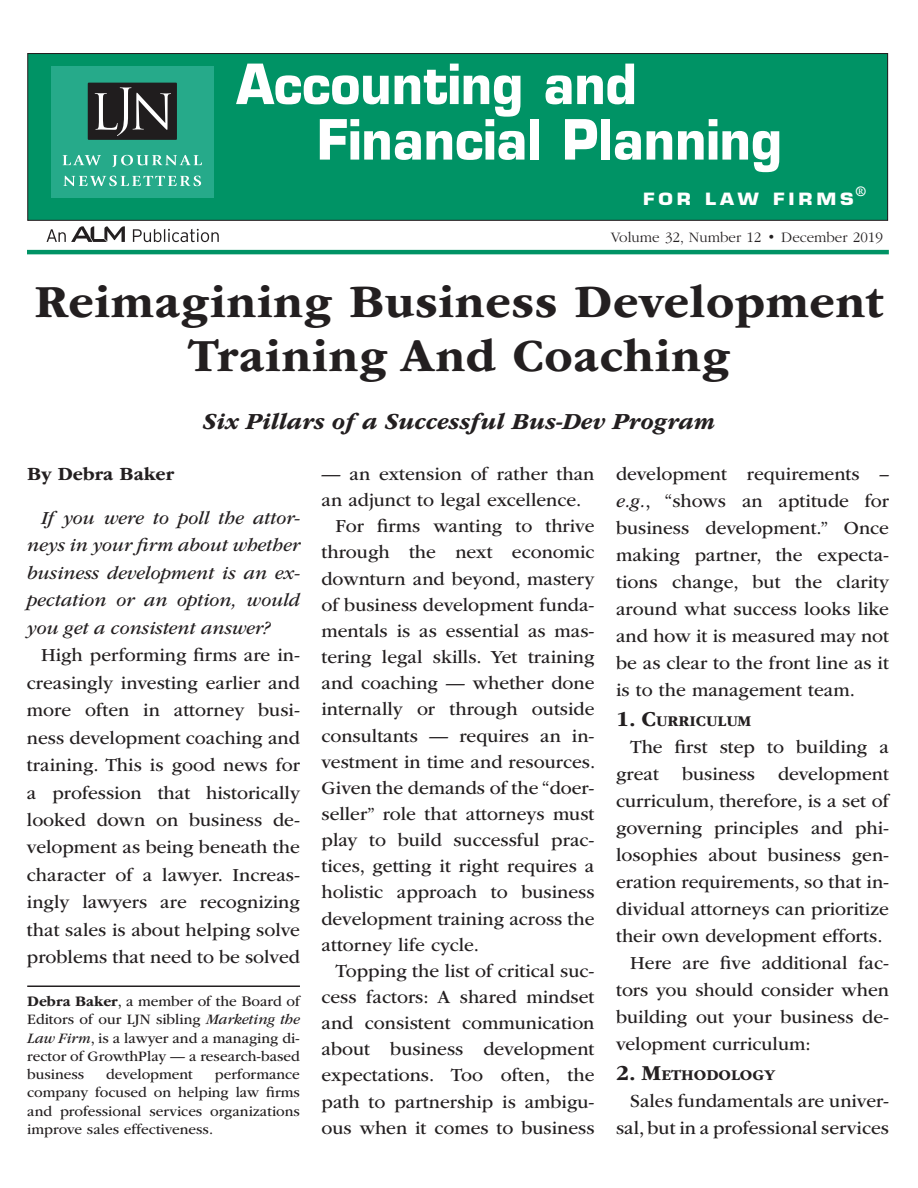
<style>
.page{position:relative;width:918px;height:1188px;background:#fff}
.page>*{position:absolute;margin:0;border:0;box-sizing:border-box;transform-origin:0 0}
.t1{font:700 54px/55.5px "Eurostile LT Std";color:#fff;scale:.94 1}
.t2{font:700 48px/54px "ITC Garamond Std";letter-spacing:.015em;color:#231f20;text-align:center}
.t3{font:italic 700 24px "ITC Garamond Std";color:#231f20}
.t4{font:19.2px/27.5px "ITC Garamond Std";color:#231f20;text-align:justify}
.t5{font:italic 19.2px/27.5px "ITC Garamond Std";color:#231f20;text-align:justify}
.t6{font:700 19.2px "ITC Garamond Std";color:#231f20}
.t7{font:700 16.5px "Eurostile LT Std";letter-spacing:.2em;color:#fff;scale:1.15 1}
.t8{font:700 15.6px "ITC Garamond Std";color:#231f20}
.t9{font:15px/18.3px "ITC Garamond Std";color:#231f20;text-align:justify}
.t10{font:300 15px "ITC Garamond Std";color:#231f20}
.t11{font:700 13.5px "Sabon LT Std";color:#fff}
.s1{font-weight:700}
.s2{font-style:italic}
.s3{font-size:22.2px}
</style>
<div class="page">
<hr style="left:27px;top:250px;width:862px;height:4px;background:#009365">
<svg style="left:133px;top:229px;width:86px;height:13px"></svg>
<svg style="left:47px;top:226px;width:78px;height:16px"></svg>
<div style="left:28px;top:54px;width:860px;height:166px;background:#009365"></div>
<div style="left:27px;top:53px;width:861px;height:168px;border:1px solid #231f20"></div>
<div style="left:51px;top:66px;width:163px;height:132px;background:#26aa8a"></div>
<div style="left:88px;top:83px;width:89px;height:57px;background:#201d1e"></div>
<svg style="left:95px;top:87px;width:76px;height:49px"></svg>
<svg style="left:63px;top:155px;width:38px;height:10px"></svg>
<svg style="left:112px;top:155px;width:90px;height:12px"></svg>
<svg style="left:64px;top:176px;width:137px;height:10px"></svg>
<hr style="left:27px;top:986px;width:273px;height:1px;background:#231f20">
<h1 class="t1" style="left:317px;top:56px;width:496px;text-indent:-80px">Accounting and<br>Financial Planning</h1>
<p class="t7" style="left:643px;top:189px;width:185px">FOR LAW FIRMS</p>
<p class="t11" style="left:856px;top:183px;width:12px">®</p>
<p class="t10" style="left:611px;top:229px;width:273px">Volume 32, Number 12 • December 2019</p>
<h2 class="t2" style="left:34px;top:275px;width:851px">Reimagining Business Development<br>Training And Coaching</h2>
<p class="t3" style="left:203px;top:408px;width:514px">Six Pillars of a Successful Bus-Dev Program</p>
<p class="t6" style="left:27px;top:463px;width:149px">By Debra Baker</p>
<p class="t5" style="left:27px;top:504px;width:274px;text-indent:14px">If you were to poll the attor&shy;neys in your firm about whether business development is an ex&shy;pectation or an option, would you get a consistent answer?</p>
<p class="t4" style="left:27px;top:642px;width:274px;text-indent:14px">High performing firms are in&shy;creasingly investing earlier and more often in attorney busi&shy;ness development coaching and training. This is good news for a profession that historically looked down on business de&shy;velopment as being beneath the character of a lawyer. Increas&shy;ingly lawyers are recognizing that sales is about helping solve problems that need to be solved</p>
<p class="t9" style="left:27px;top:992px;width:274px"><span class="s1">Debra Baker</span>, a member of the Board of Editors of our LJN sibling <span class="s2">Marketing the Law Firm</span>, is a lawyer and a managing di&shy;rector of GrowthPlay — a research-based business</p>
<p class="t9" style="left:27px;top:1065px;width:274px;text-indent:188px">performance company focused on helping law firms and professional services organizations improve sales effectiveness.</p>
<p class="t9" style="left:106px;top:1065px;width:88px">development</p>
<p class="t4" style="left:322px;top:460px;width:274px">— an extension of rather than</p>
<p class="t4" style="left:322px;top:487px;width:261px">an adjunct to legal excellence.</p>
<p class="t4" style="left:336px;top:513px;width:260px">For firms wanting to thrive</p>
<p class="t4" style="left:322px;top:539px;width:274px">through the next economic</p>
<p class="t4" style="left:322px;top:565px;width:274px">downturn and beyond, mastery</p>
<p class="t4" style="left:322px;top:591px;width:274px">of business development funda-</p>
<p class="t4" style="left:322px;top:617px;width:274px">mentals is as essential as mas-</p>
<p class="t4" style="left:322px;top:644px;width:274px">tering legal skills. Yet training</p>
<p class="t4" style="left:322px;top:670px;width:274px">and coaching — whether done</p>
<p class="t4" style="left:322px;top:696px;width:274px">internally or through outside</p>
<p class="t4" style="left:322px;top:722px;width:274px">consultants — requires an in-</p>
<p class="t4" style="left:322px;top:748px;width:275px">vestment in time and resources.</p>
<p class="t4" style="left:322px;top:774px;width:274px">Given the demands of the “doer-</p>
<p class="t4" style="left:322px;top:800px;width:274px">seller” role that attorneys must</p>
<p class="t4" style="left:322px;top:827px;width:274px">play to build successful prac-</p>
<p class="t4" style="left:322px;top:853px;width:274px">tices, getting it right requires a</p>
<p class="t4" style="left:322px;top:879px;width:274px">holistic approach to business</p>
<p class="t4" style="left:322px;top:905px;width:274px">development training across the</p>
<p class="t4" style="left:322px;top:931px;width:159px">attorney life cycle.</p>
<p class="t4" style="left:336px;top:957px;width:260px">Topping the list of critical suc-</p>
<p class="t4" style="left:322px;top:983px;width:274px">cess factors: A shared mindset</p>
<p class="t4" style="left:322px;top:1010px;width:274px">and consistent communication</p>
<p class="t4" style="left:322px;top:1036px;width:274px">about business development</p>
<p class="t4" style="left:322px;top:1062px;width:274px">expectations. Too often, the</p>
<p class="t4" style="left:322px;top:1088px;width:274px">path to partnership is ambigu-</p>
<p class="t4" style="left:322px;top:1114px;width:274px">ous when it comes to business</p>
<p class="t4" style="left:616px;top:460px;width:275px;line-height:27px">development requirements – <span class="s2">e.g.</span>, “shows an aptitude for business development.” Once making partner, the expecta&shy;tions change, but the clarity around what success looks like and how it is measured may not be as clear to the front line as it is to the management team.</p>
<p class="t8" style="left:616px;top:712px;width:137px"><span class="s3">1. C</span>URRICULUM</p>
<p class="t4" style="left:630px;top:733px;width:260px">The first step to building a</p>
<p class="t4" style="left:616px;top:760px;width:274px">great business development</p>
<p class="t4" style="left:616px;top:787px;width:274px">curriculum, therefore, is a set of</p>
<p class="t4" style="left:616px;top:814px;width:274px">governing principles and phi-</p>
<p class="t4" style="left:616px;top:841px;width:274px">losophies about business gen-</p>
<p class="t4" style="left:616px;top:869px;width:274px">eration requirements, so that in-</p>
<p class="t4" style="left:616px;top:896px;width:274px">dividual attorneys can prioritize</p>
<p class="t4" style="left:616px;top:923px;width:268px">their own development efforts.</p>
<p class="t4" style="left:630px;top:950px;width:260px">Here are five additional fac-</p>
<p class="t4" style="left:616px;top:977px;width:274px">tors you should consider when</p>
<p class="t4" style="left:616px;top:1004px;width:274px">building out your business de-</p>
<p class="t4" style="left:616px;top:1031px;width:196px">velopment curriculum:</p>
<p class="t8" style="left:616px;top:1066px;width:161px"><span class="s3">2. M</span>ETHODOLOGY</p>
<p class="t4" style="left:616px;top:1088px;width:274px;line-height:27px;text-align:right">Sales fundamentals are univer&shy;sal, but in a professional services</p>
</div>
